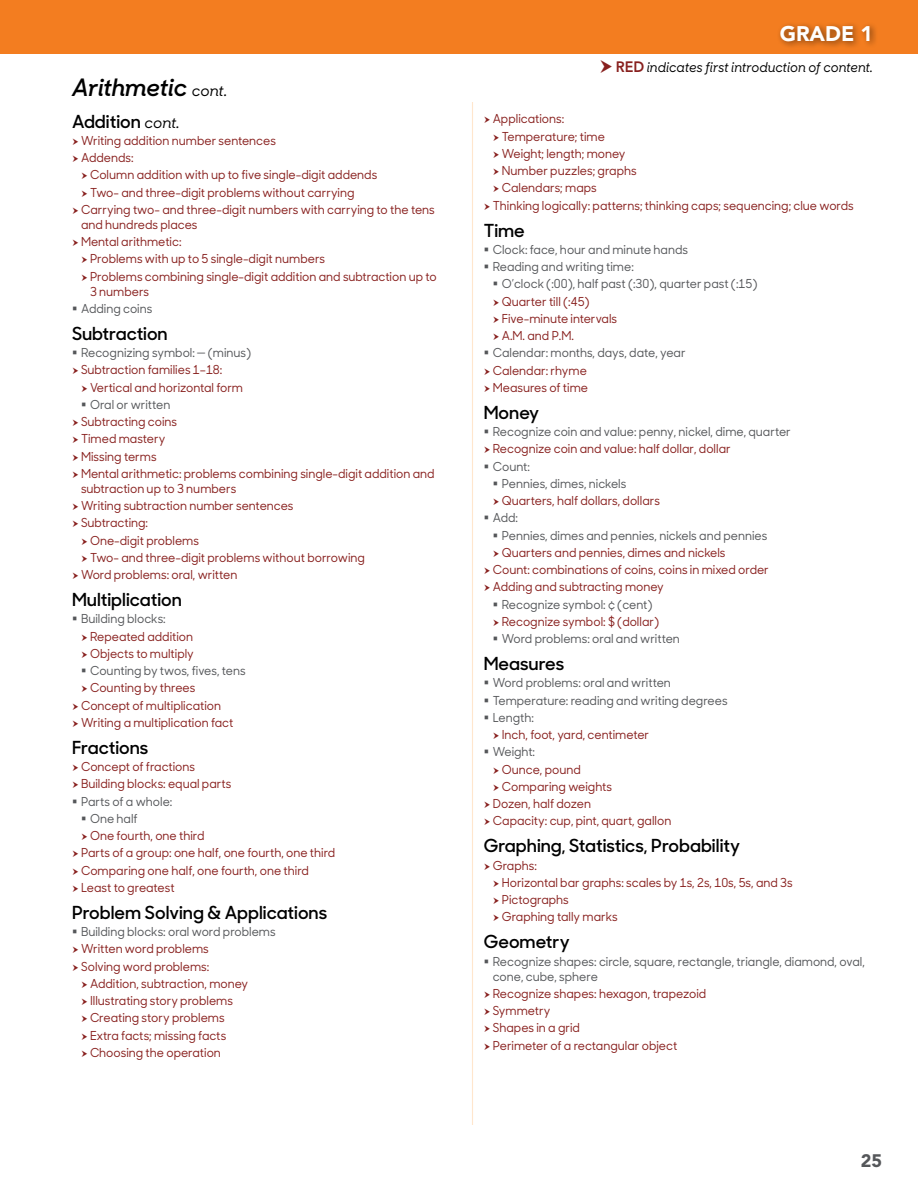
<style>
.page{position:relative;width:918px;height:1188px;background:#fff}
.page>*{position:absolute;margin:0;border:0;box-sizing:border-box;transform-origin:0 0}
.SS_Subjects_Subheads{font:italic 600 24px "Sharp Sans No 1";color:#000}
.t1{font:900 21px "Avenir";color:#fff}
.SS_Subhead_under_ite{font:600 18px "Sharp Sans No 1";color:#000}
.t2{font:900 18px "Avenir";color:#55575a}
.SS_Introduction_to_c{font:italic 500 13.5px "Sharp Sans No 1";color:#000;scale:.95 1}
.t3{font:500 12.3px/15px "Sharp Sans No 1";color:#88201e;scale:.95 1}
.t4{font:500 12.3px/15px "Sharp Sans No 1";color:#55575a;scale:.95 1}
.s1{font-weight:500;font-size:15px}
.s2{font-weight:500;font-style:italic;font-size:15px}
.s3{font-family:"Avenir";font-weight:800;font-style:normal;font-size:15px;color:#88201e}
</style>
<div class="page">
<hr style="left:472px;top:102px;width:1px;height:1023px;background:#ffe6cd">
<div style="left:0;top:0;width:918px;height:54px;background:#f37d20"></div>
<div style="left:775px;top:21px;width:103px;height:28px;background:#000;opacity:.5"></div>
<p class="SS_Subjects_Subheads" style="left:72px;top:67px;width:157px">Arithmetic <span class="s1">cont.</span></p>
<p class="SS_Subhead_under_ite" style="left:72px;top:107px;width:109px">Addition <span class="s2">cont.</span></p>
<p class="t3" style="left:81px;top:132px;width:207px">Writing addition number sentences</p>
<p class="t3" style="left:81px;top:150px;width:57px">Addends:</p>
<p class="t3" style="left:90px;top:167px;width:304px">Column addition with up to five single-digit addends</p>
<p class="t3" style="left:90px;top:184px;width:280px">Two- and three-digit problems without carrying</p>
<p class="t3" style="left:81px;top:201px;width:374px">Carrying two- and three-digit numbers with carrying to the tens and hundreds places</p>
<p class="t3" style="left:81px;top:234px;width:107px">Mental arithmetic:</p>
<p class="t3" style="left:90px;top:251px;width:249px">Problems with up to 5 single-digit numbers</p>
<p class="t3" style="left:90px;top:268px;width:366px">Problems combining single-digit addition and subtraction up to<br>3 numbers</p>
<p class="t4" style="left:81px;top:300px;width:77px">Adding coins</p>
<p class="SS_Subhead_under_ite" style="left:72px;top:319px;width:97px">Subtraction</p>
<p class="t4" style="left:81px;top:345px;width:181px">Recognizing symbol: (minus)</p>
<p class="t3" style="left:81px;top:362px;width:150px">Subtraction families 1–18:</p>
<p class="t3" style="left:90px;top:379px;width:163px">Vertical and horizontal form</p>
<p class="t4" style="left:90px;top:396px;width:86px">Oral or written</p>
<p class="t3" style="left:81px;top:414px;width:103px">Subtracting coins</p>
<p class="t3" style="left:81px;top:431px;width:90px">Timed mastery</p>
<p class="t3" style="left:81px;top:448px;width:81px">Missing terms</p>
<p class="t3" style="left:81px;top:465px;width:374px">Mental arithmetic: problems combining single-digit addition and subtraction up to 3 numbers</p>
<p class="t3" style="left:81px;top:498px;width:225px">Writing subtraction number sentences</p>
<p class="t3" style="left:81px;top:515px;width:72px">Subtracting:</p>
<p class="t3" style="left:90px;top:532px;width:116px">One-digit problems</p>
<p class="t3" style="left:90px;top:549px;width:291px">Two- and three-digit problems without borrowing</p>
<p class="t3" style="left:81px;top:567px;width:166px">Word problems: oral, written</p>
<p class="SS_Subhead_under_ite" style="left:72px;top:586px;width:111px">Multiplication</p>
<p class="t4" style="left:81px;top:611px;width:91px">Building blocks:</p>
<p class="t3" style="left:90px;top:628px;width:110px">Repeated addition</p>
<p class="t3" style="left:90px;top:645px;width:111px">Objects to multiply</p>
<p class="t4" style="left:90px;top:663px;width:165px">Counting by twos, fives, tens</p>
<p class="t3" style="left:90px;top:680px;width:112px">Counting by threes</p>
<p class="t3" style="left:81px;top:697px;width:149px">Concept of multiplication</p>
<p class="t3" style="left:81px;top:714px;width:162px">Writing a multiplication fact</p>
<p class="SS_Subhead_under_ite" style="left:72px;top:733px;width:78px">Fractions</p>
<p class="t3" style="left:81px;top:759px;width:122px">Concept of fractions</p>
<p class="t3" style="left:81px;top:776px;width:160px">Building blocks: equal parts</p>
<p class="t4" style="left:81px;top:793px;width:98px">Parts of a whole:</p>
<p class="t4" style="left:90px;top:810px;width:52px">One half</p>
<p class="t3" style="left:90px;top:828px;width:122px">One fourth, one third</p>
<p class="t3" style="left:81px;top:845px;width:269px">Parts of a group: one half, one fourth, one third</p>
<p class="t3" style="left:81px;top:862px;width:241px">Comparing one half, one fourth, one third</p>
<p class="t3" style="left:81px;top:879px;width:100px">Least to greatest</p>
<p class="SS_Subhead_under_ite" style="left:72px;top:898px;width:257px">Problem Solving &amp; Applications</p>
<p class="t4" style="left:81px;top:924px;width:206px">Building blocks: oral word problems</p>
<p class="t3" style="left:81px;top:941px;width:136px">Written word problems</p>
<p class="t3" style="left:81px;top:958px;width:137px">Solving word problems:</p>
<p class="t3" style="left:90px;top:975px;width:168px">Addition, subtraction, money</p>
<p class="t3" style="left:90px;top:993px;width:152px">Illustrating story problems</p>
<p class="t3" style="left:90px;top:1010px;width:143px">Creating story problems</p>
<p class="t3" style="left:90px;top:1027px;width:145px">Extra facts; missing facts</p>
<p class="t3" style="left:90px;top:1044px;width:139px">Choosing the operation</p>
<h2 class="t1" style="left:780px;top:20px;width:95px">GRADE 1</h2>
<p class="SS_Introduction_to_c" style="left:616px;top:57px;width:272px"><span class="s3">RED</span> indicates first introduction of content.</p>
<p class="t3" style="left:493px;top:111px;width:77px">Applications:</p>
<p class="t3" style="left:502px;top:128px;width:110px">Temperature; time</p>
<p class="t3" style="left:502px;top:145px;width:132px">Weight; length; money</p>
<p class="t3" style="left:502px;top:163px;width:144px">Number puzzles; graphs</p>
<p class="t3" style="left:502px;top:180px;width:102px">Calendars; maps</p>
<p class="t3" style="left:493px;top:197px;width:382px">Thinking logically: patterns; thinking caps; sequencing; clue words</p>
<p class="SS_Subhead_under_ite" style="left:484px;top:216px;width:43px">Time</p>
<p class="t4" style="left:493px;top:241px;width:207px">Clock: face, hour and minute hands</p>
<p class="t4" style="left:493px;top:259px;width:150px">Reading and writing time:</p>
<p class="t4" style="left:502px;top:276px;width:271px">O’clock (:00), half past (:30), quarter past (:15)</p>
<p class="t3" style="left:502px;top:293px;width:94px">Quarter till (:45)</p>
<p class="t3" style="left:502px;top:310px;width:123px">Five-minute intervals</p>
<p class="t3" style="left:502px;top:328px;width:78px">A.M. and P.M.</p>
<p class="t4" style="left:493px;top:345px;width:205px">Calendar: months, days, date, year</p>
<p class="t3" style="left:493px;top:362px;width:101px">Calendar: rhyme</p>
<p class="t3" style="left:493px;top:379px;width:102px">Measures of time</p>
<p class="SS_Subhead_under_ite" style="left:484px;top:398px;width:57px">Money</p>
<p class="t4" style="left:493px;top:424px;width:315px">Recognize coin and value: penny, nickel, dime, quarter</p>
<p class="t3" style="left:493px;top:441px;width:252px">Recognize coin and value: half dollar, dollar</p>
<p class="t4" style="left:493px;top:458px;width:41px">Count:</p>
<p class="t4" style="left:502px;top:475px;width:133px">Pennies, dimes, nickels</p>
<p class="t3" style="left:502px;top:493px;width:168px">Quarters, half dollars, dollars</p>
<p class="t4" style="left:493px;top:510px;width:28px">Add:</p>
<p class="t4" style="left:502px;top:527px;width:281px">Pennies, dimes and pennies, nickels and pennies</p>
<p class="t3" style="left:502px;top:544px;width:237px">Quarters and pennies, dimes and nickels</p>
<p class="t3" style="left:493px;top:562px;width:292px">Count: combinations of coins, coins in mixed order</p>
<p class="t3" style="left:493px;top:579px;width:182px">Adding and subtracting money</p>
<p class="t4" style="left:502px;top:596px;width:160px">Recognize symbol: ¢ (cent)</p>
<p class="t3" style="left:502px;top:613px;width:167px">Recognize symbol: $ (dollar)</p>
<p class="t4" style="left:502px;top:631px;width:189px">Word problems: oral and written</p>
<p class="SS_Subhead_under_ite" style="left:484px;top:650px;width:82px">Measures</p>
<p class="t4" style="left:493px;top:675px;width:189px">Word problems: oral and written</p>
<p class="t4" style="left:493px;top:692px;width:249px">Temperature: reading and writing degrees</p>
<p class="t4" style="left:493px;top:709px;width:45px">Length:</p>
<p class="t3" style="left:502px;top:727px;width:157px">Inch, foot, yard, centimeter</p>
<p class="t4" style="left:493px;top:744px;width:46px">Weight:</p>
<p class="t3" style="left:502px;top:761px;width:85px">Ounce, pound</p>
<p class="t3" style="left:502px;top:778px;width:118px">Comparing weights</p>
<p class="t3" style="left:493px;top:796px;width:105px">Dozen, half dozen</p>
<p class="t3" style="left:493px;top:813px;width:189px">Capacity: cup, pint, quart, gallon</p>
<p class="SS_Subhead_under_ite" style="left:484px;top:832px;width:258px">Graphing, Statistics, Probability</p>
<p class="t3" style="left:493px;top:857px;width:48px">Graphs:</p>
<p class="t3" style="left:502px;top:874px;width:308px">Horizontal bar graphs: scales by 1s, 2s, 10s, 5s, and 3s</p>
<p class="t3" style="left:502px;top:892px;width:72px">Pictographs</p>
<p class="t3" style="left:502px;top:909px;width:124px">Graphing tally marks</p>
<p class="SS_Subhead_under_ite" style="left:484px;top:928px;width:87px">Geometry</p>
<p class="t4" style="left:493px;top:953px;width:393px">Recognize shapes: circle, square, rectangle, triangle, diamond, oval, cone, cube, sphere</p>
<p class="t3" style="left:493px;top:985px;width:226px">Recognize shapes: hexagon, trapezoid</p>
<p class="t3" style="left:493px;top:1003px;width:62px">Symmetry</p>
<p class="t3" style="left:493px;top:1020px;width:93px">Shapes in a grid</p>
<p class="t3" style="left:493px;top:1037px;width:196px">Perimeter of a rectangular object</p>
<h3 class="t2" style="left:861px;top:1150px;width:23px">25</h3>
</div>
